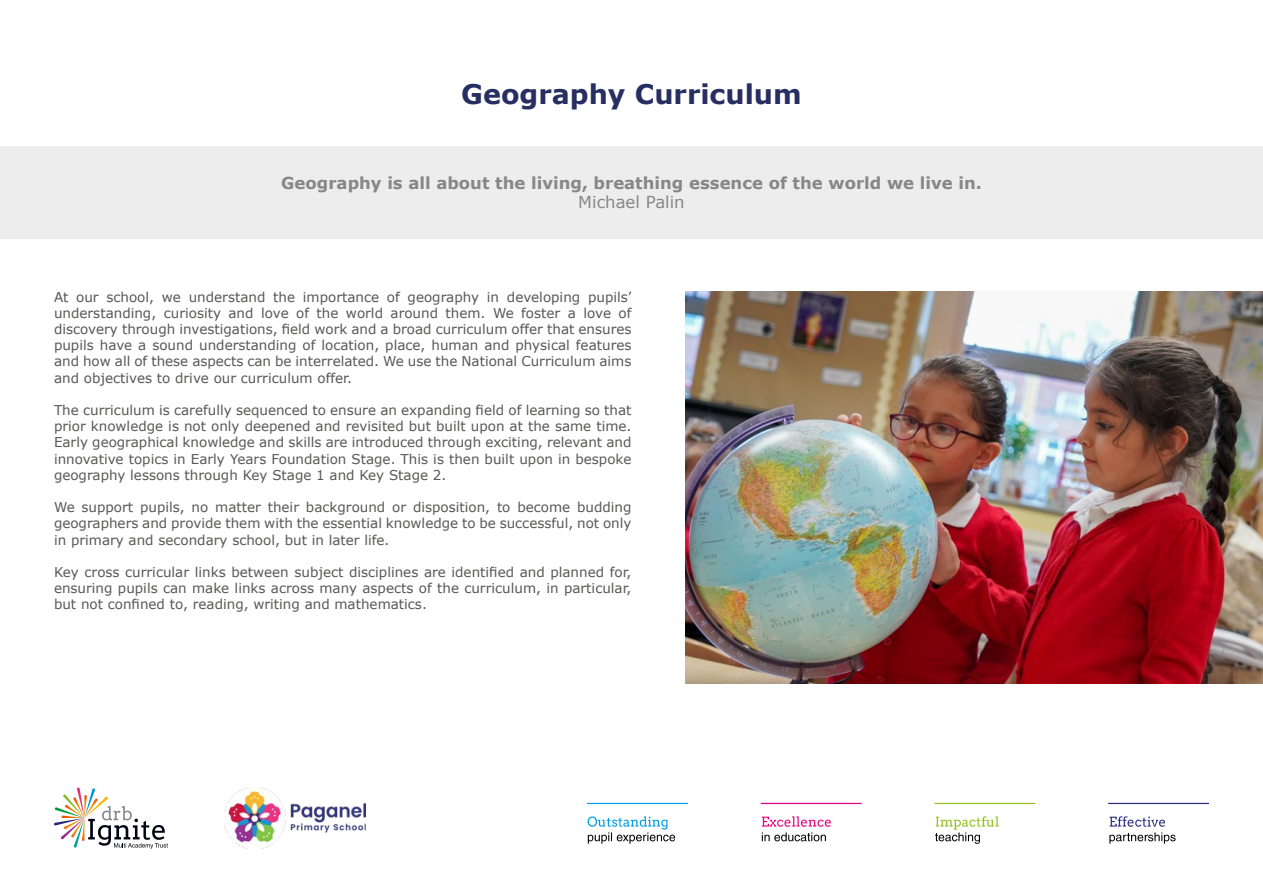
<style>
.page{position:relative;width:1263px;height:893px;background:#fff}
.page>*{position:absolute;margin:0;border:0;box-sizing:border-box;transform-origin:0 0}
.t1{font:700 27px "Verdana";color:#272e62}
.t2{font:700 16.5px "Verdana";color:#878787}
.t3{font:16.5px "Verdana";color:#878787}
.t4{font:13.5px/16.2px "Verdana";color:#575756;text-align:justify}
</style>
<div class="page">
<svg style="left:54px;top:787px;width:114px;height:62px"></svg>
<svg style="left:1109px;top:816px;width:66px;height:28px"></svg>
<svg style="left:935px;top:816px;width:64px;height:28px"></svg>
<svg style="left:762px;top:816px;width:69px;height:25px"></svg>
<svg style="left:588px;top:816px;width:87px;height:28px"></svg>
<hr style="left:587px;top:803px;width:101px;height:1px;background:#009fe3">
<hr style="left:761px;top:803px;width:101px;height:1px;background:#e6007d">
<hr style="left:934px;top:803px;width:101px;height:1px;background:#95c11f">
<hr style="left:1108px;top:803px;width:101px;height:1px;background:#2d2e83">
<img style="left:224px;top:788px;width:142px;height:61px">
<div style="left:0;top:146px;width:1263px;height:92px;background:#ededed"></div>
<img style="left:685px;top:291px;width:578px;height:393px">
<h1 class="t1" style="left:461px;top:77px;width:342px">Geography Curriculum</h1>
<p class="t2" style="left:281px;top:172px;width:702px">Geography is all about the living, breathing essence of the world we live in.</p>
<p class="t3" style="left:578px;top:192px;width:108px">Michael Palin</p>
<p class="t4" style="left:54px;top:289px;width:579px">At our school, we understand the importance of geography in developing pupils’ understanding, curiosity and love of the world around them. We foster a love of discovery through investigations, field work and a broad curriculum offer that ensures pupils have a sound understanding of location, place, human and physical features and how all of these aspects can be interrelated. We use the National Curriculum aims and objectives to drive our curriculum offer.</p>
<p class="t4" style="left:54px;top:402px;width:579px">The curriculum is carefully sequenced to ensure an expanding field of learning so that prior knowledge is not only deepened and revisited but built upon at the same time.<br>Early geographical knowledge and skills are introduced through exciting, relevant and innovative topics in Early Years Foundation Stage. This is then built upon in bespoke geography lessons through Key Stage 1 and Key Stage 2.</p>
<p class="t4" style="left:54px;top:499px;width:579px">We support pupils, no matter their background or disposition, to become budding geographers and provide them with the essential knowledge to be successful, not only in primary and secondary school, but in later life.</p>
<p class="t4" style="left:54px;top:564px;width:579px">Key cross curricular links between subject disciplines are identified and planned for, ensuring pupils can make links across many aspects of the curriculum, in particular, but not confined to, reading, writing and mathematics.</p>
</div>
